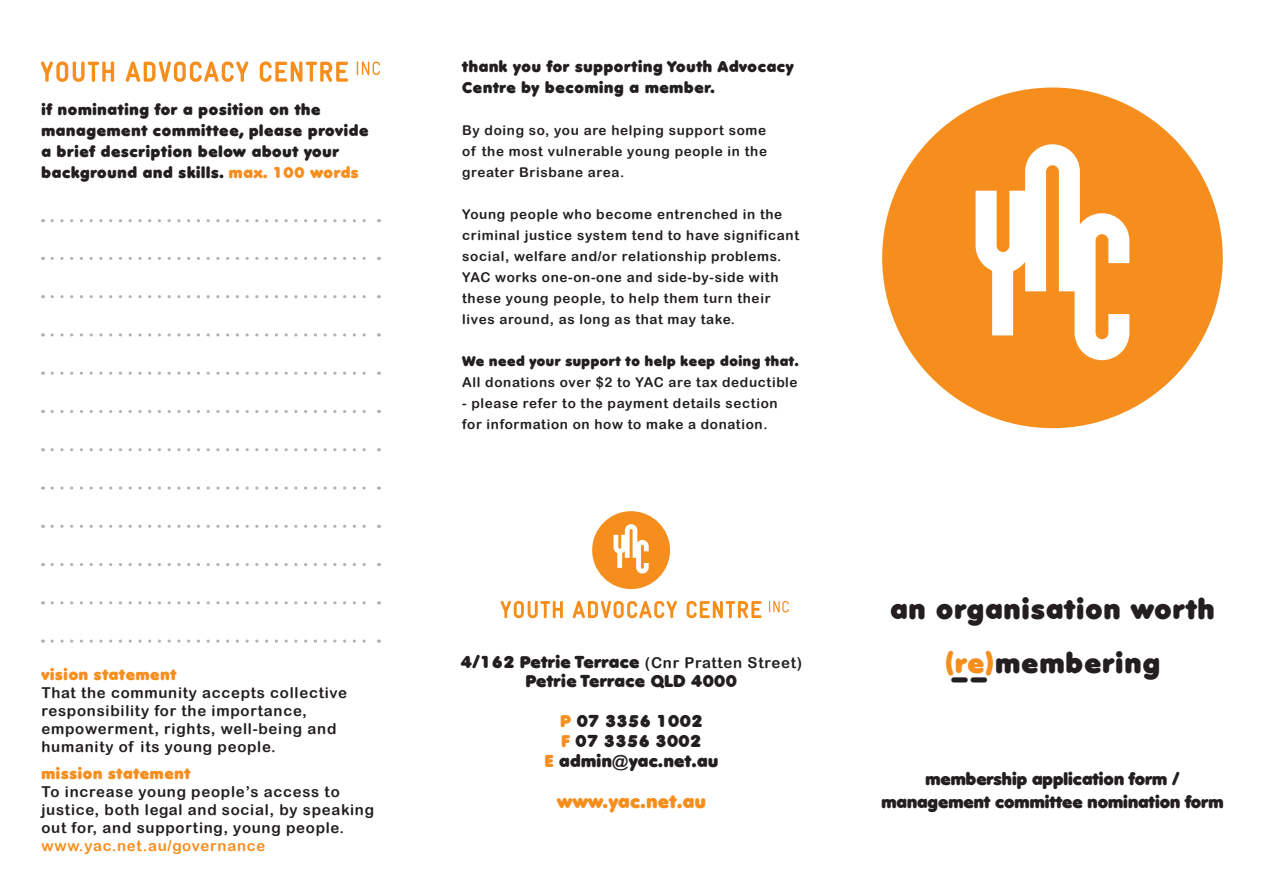
<style>
.page{position:relative;width:1263px;height:893px;background:#fff}
.page>*{position:absolute;margin:0;border:0;box-sizing:border-box;transform-origin:0 0}
.t1{font:27px/54px "Anja Elianeaccent Nornal";letter-spacing:.05em;color:#231f20;text-align:center}
.t2{font:18px "Anja Elianeaccent Nornal";letter-spacing:.025em;color:#f68e1e}
.t3{font:16.5px/19.8px "Anja Elianeaccent Nornal";letter-spacing:.025em;color:#231f20;text-align:center}
.t4{font:16.5px/22.5px "Anja Elianeaccent Nornal";color:#231f20;text-align:center}
.t5{font:15px/18px "Arial Rounded MT Bold";letter-spacing:.05em;color:#231f20}
.t6{font:15px/21px "Anja Elianeaccent Nornal";letter-spacing:.05em;color:#231f20}
.t7{font:15px "Anja Elianeaccent Nornal";letter-spacing:.05em;color:#f68e1e}
.t8{font:15px "Arial Rounded MT Bold";letter-spacing:.05em;color:#f68e1e}
.t9{font:13.5px/21px "Arial Rounded MT Bold";letter-spacing:.05em;color:#231f20}
.t10{font:13.5px "Anja Elianeaccent Nornal";letter-spacing:.04em;color:#231f20}
.s1{color:#f68e1e}
.s2{font-family:"Arial Rounded MT Bold";font-size:15px}
.s3{font-family:"Arial Rounded MT Bold"}
</style>
<div class="page">
<svg style="left:501px;top:601px;width:62px;height:17px"></svg>
<svg style="left:573px;top:601px;width:104px;height:17px"></svg>
<svg style="left:687px;top:601px;width:74px;height:17px"></svg>
<svg style="left:769px;top:601px;width:20px;height:11px"></svg>
<svg style="left:592px;top:511px;width:78px;height:78px"></svg>
<svg style="left:882px;top:88px;width:341px;height:340px;fill:#f68e1e"></svg>
<svg style="left:41px;top:61px;width:73px;height:21px"></svg>
<svg style="left:126px;top:61px;width:122px;height:21px"></svg>
<svg style="left:260px;top:61px;width:88px;height:21px"></svg>
<svg style="left:357px;top:61px;width:23px;height:14px"></svg>
<svg style="left:52px;top:257px;width:327px;height:3px"></svg>
<svg style="left:52px;top:295px;width:327px;height:3px"></svg>
<svg style="left:52px;top:333px;width:327px;height:4px"></svg>
<svg style="left:52px;top:372px;width:327px;height:3px"></svg>
<svg style="left:52px;top:410px;width:327px;height:3px"></svg>
<svg style="left:52px;top:448px;width:327px;height:3px"></svg>
<svg style="left:52px;top:486px;width:327px;height:4px"></svg>
<svg style="left:52px;top:525px;width:327px;height:3px"></svg>
<svg style="left:52px;top:563px;width:327px;height:3px"></svg>
<svg style="left:52px;top:601px;width:327px;height:3px"></svg>
<svg style="left:52px;top:639px;width:327px;height:4px"></svg>
<svg style="left:52px;top:219px;width:327px;height:3px"></svg>
<p class="t6" style="left:41px;top:100px;width:328px">if nominating for a position on the management committee, please provide a brief description below about your background and skills. <span class="s1">max. 100 words</span></p>
<p class="t7" style="left:41px;top:667px;width:136px">vision statement</p>
<p class="t5" style="left:41px;top:684px;width:307px">That the community accepts collective responsibility for the importance, empowerment, rights, well-being and humanity of its young people.</p>
<p class="t7" style="left:41px;top:766px;width:150px">mission statement</p>
<p class="t5" style="left:41px;top:783px;width:334px">To increase young people’s access to justice, both legal and social, by speaking out for, and supporting, young people.</p>
<p class="t8" style="left:41px;top:837px;width:225px">www.yac.net.au/governance</p>
<p class="t6" style="left:462px;top:57px;width:333px">thank you for supporting Youth Advocacy<br>Centre by becoming a member.</p>
<p class="t9" style="left:462px;top:120px;width:306px;text-align:justify">By doing so, you are helping support some of the most vulnerable young people in the greater Brisbane area.</p>
<p class="t9" style="left:462px;top:204px;width:338px">Young people who become entrenched in the criminal justice system tend to have significant social, welfare and/or relationship problems.<br>YAC works one-on-one and side-by-side with these young people, to help them turn their lives around, as long as that may take.</p>
<p class="t10" style="left:462px;top:355px;width:338px">We need your support to help keep doing that.</p>
<p class="t9" style="left:462px;top:372px;width:337px">All donations over $2 to YAC are tax deductible</p>
<p class="t9" style="left:462px;top:393px;width:317px">- please refer to the payment details section for information on how to make a donation.</p>
<p class="t3" style="left:461px;top:653px;width:343px">4/162 Petrie Terrace <span class="s2">(Cnr Pratten Street)<br></span>Petrie Terrace QLD 4000</p>
<p class="t3" style="left:545px;top:712px;width:175px"><span class="s1">P</span> 07 3356 1002<br><span class="s1">F</span> 07 3356 3002<br><span class="s1">E</span> admin<span class="s3">@</span>yac.net.au</p>
<h2 class="t2" style="left:557px;top:793px;width:150px">www.yac.net.au</h2>
<h1 class="t1" style="left:890px;top:584px;width:326px">an organisation worth <span class="s1">(re)</span>membering</h1>
<h1 class="t1" style="left:951px;top:650px;width:39px">__</h1>
<p class="t4" style="left:881px;top:769px;width:344px">membership application form / management committee nomination form</p>
</div>
